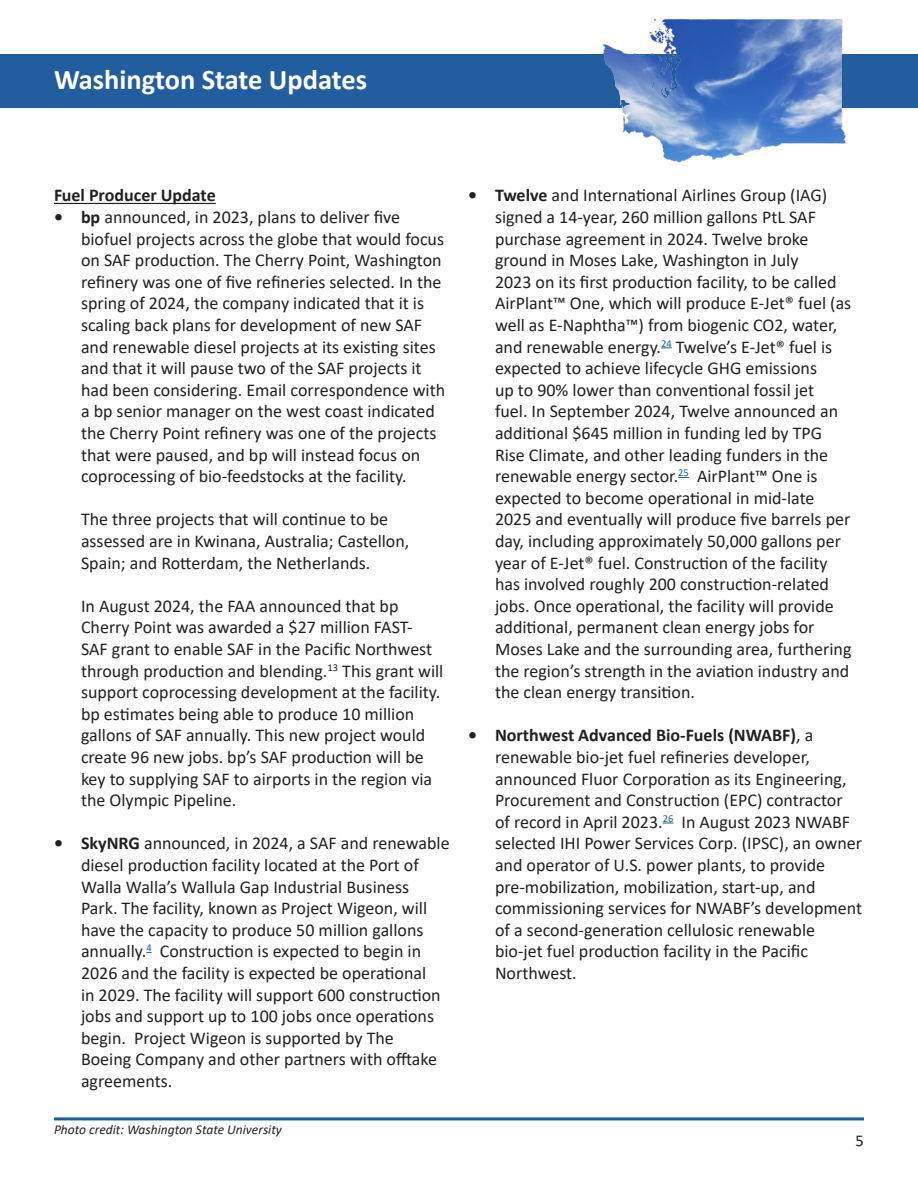
<style>
.page{position:relative;width:918px;height:1188px;background:#fff}
.page>*{position:absolute;margin:0;border:0;box-sizing:border-box;transform-origin:0 0}
.t1{font:700 28.5px "Calibri";color:#fff}
.t2{font:18px/21.6px "Calibri";color:#231f20}
.t3{font:700 18px "Calibri";color:#231f20}
.t4{font:16.5px "Calibri";color:#231f20}
.t5{font:italic 13.5px "Calibri";color:#231f20}
.s1{font-weight:700}
</style>
<div class="page">
<hr style="left:54px;top:203px;width:162px;height:1px;background:#231f20">
<hr style="left:54px;top:1117px;width:810px;height:3px;background:#175d9e">
<div style="left:0;top:54px;width:918px;height:54px;background:#225e9f"></div>
<img style="left:602px;top:18px;width:244px;height:145px">
<p class="t1" style="left:54px;top:60px;width:315px">Washington State Updates</p>
<p class="t3" style="left:54px;top:183px;width:163px">Fuel Producer Update</p>
<p class="t2" style="left:81px;top:206px;width:366px;text-indent:-27px"><span class="s1">• bp</span> announced, in 2023, plans to deliver five biofuel projects across the globe that would focus on SAF production. The Cherry Point, Washington refinery was one of five refineries selected. In the spring of 2024, the company indicated that it is scaling back plans for development of new SAF and renewable diesel projects at its existing sites and that it will pause two of the SAF projects it had been considering. Email correspondence with a bp senior manager on the west coast indicated the Cherry Point refinery was one of the projects that were paused, and bp will instead focus on coprocessing of bio-feedstocks at the facility.</p>
<p class="t2" style="left:81px;top:508px;width:330px">The three projects that will continue to be assessed are in Kwinana, Australia; Castellon,<br>Spain; and Rotterdam, the Netherlands.</p>
<p class="t2" style="left:81px;top:595px;width:364px">In August 2024, the FAA announced that bp Cherry Point was awarded a $27 million FAST-SAF grant to enable SAF in the Pacific Northwest through production and blending.<sup>13</sup> This grant will support coprocessing development at the facility. bp estimates being able to produce 10 million gallons of SAF annually. This new project would create 96 new jobs. bp’s SAF production will be key to supplying SAF to airports in the region via the Olympic Pipeline.</p>
<p class="t2" style="left:81px;top:832px;width:370px;text-indent:-27px"><span class="s1">• SkyNRG</span> announced, in 2024, a SAF and renewable diesel production facility located at the Port of Walla Walla’s Wallula Gap Industrial Business Park. The facility, known as Project Wigeon, will have the capacity to produce 50 million gallons annually.<sup>4</sup> Construction is expected to begin in 2026 and the facility is expected be operational<br>in 2029. The facility will support 600 construction jobs and support up to 100 jobs once operations begin. Project Wigeon is supported by The<br>Boeing Company and other partners with offtake agreements.</p>
<p class="t5" style="left:54px;top:1120px;width:229px">Photo credit: Washington State University</p>
<p class="t2" style="left:495px;top:184px;width:358px;text-indent:-27px"><span class="s1">• Twelve</span> and International Airlines Group (IAG) signed a 14-year, 260 million gallons PtL SAF purchase agreement in 2024. Twelve broke ground in Moses Lake, Washington in July<br>2023 on its first production facility, to be called AirPlant™ One, which will produce E-Jet® fuel (as well as E-Naphtha™) from biogenic CO2, water, and renewable energy.<sup>24</sup> Twelve’s E-Jet® fuel is expected to achieve lifecycle GHG emissions<br>up to 90% lower than conventional fossil jet<br>fuel. In September 2024, Twelve announced an additional $645 million in funding led by TPG Rise Climate, and other leading funders in the renewable energy sector.<sup>25</sup> AirPlant™ One is expected to become operational in mid-late 2025 and eventually will produce five barrels per day, including approximately 50,000 gallons per year of E-Jet® fuel. Construction of the facility has involved roughly 200 construction-related jobs. Once operational, the facility will provide additional, permanent clean energy jobs for Moses Lake and the surrounding area, furthering the region’s strength in the aviation industry and the clean energy transition.</p>
<p class="t2" style="left:495px;top:724px;width:369px;text-indent:-27px"><span class="s1">• Northwest Advanced Bio-Fuels (NWABF)</span>, a renewable bio-jet fuel refineries developer, announced Fluor Corporation as its Engineering, Procurement and Construction (EPC) contractor<br>of record in April 2023.<sup>26</sup> In August 2023 NWABF selected IHI Power Services Corp. (IPSC), an owner and operator of U.S. power plants, to provide pre-mobilization, mobilization, start-up, and commissioning services for NWABF’s development of a second-generation cellulosic renewable bio-jet fuel production facility in the Pacific Northwest.</p>
<p class="t4" style="left:856px;top:1129px;width:10px">5</p>
</div>
